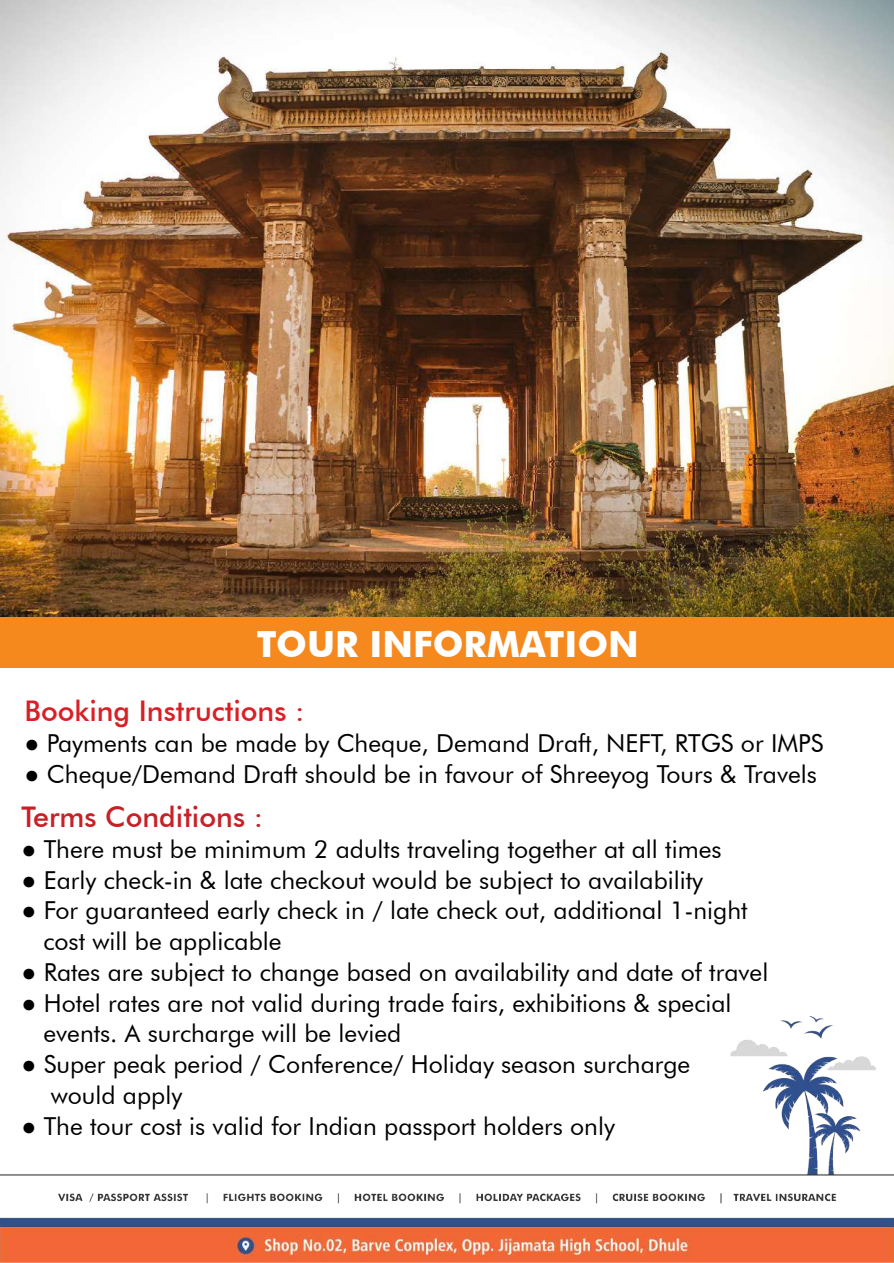
<style>
.page{position:relative;width:894px;height:1263px;background:#fff}
.page>*{position:absolute;margin:0;border:0;box-sizing:border-box;transform-origin:0 0}
.t1{font:700 36px "Futura BT";color:#fff}
.t2{font:500 28.5px "Futura BT";color:#d92026}
.t3{font:500 28.5px "Futura BT";color:#c82026}
.t4{font:24.75px/30.8px "Futura BT";color:#000}
.s1{font-family:"Arial"}
</style>
<div class="page">
<img style="left:0;top:0;width:893px;height:617px">
<div style="left:0;top:617px;width:893px;height:51px;background:#f6891e"></div>
<img style="left:0;top:1016px;width:893px;height:247px">
<h1 class="t1" style="left:257px;top:630px;width:383px">TOUR INFORMATION</h1>
<p class="t2" style="left:25px;top:700px;width:281px">Booking Instructions :</p>
<p class="t4" style="left:25px;top:730px;width:800px"><span class="s1">●</span> Payments can be made by Cheque, Demand Draft, NEFT, RTGS or IMPS</p>
<p class="t4" style="left:25px;top:761px;width:793px"><span class="s1">●</span> Cheque/Demand Draft should be in favour of Shreeyog Tours &amp; Travels</p>
<p class="t3" style="left:21px;top:805px;width:243px">Terms Conditions :</p>
<p class="t4" style="left:21px;top:836px;width:701px"><span class="s1">●</span> There must be minimum 2 adults traveling together at all times</p>
<p class="t4" style="left:21px;top:867px;width:683px"><span class="s1">●</span> Early check-in &amp; late checkout would be subject to availability</p>
<p class="t4" style="left:43px;top:897px;width:705px;text-indent:-22px"><span class="s1">●</span> For guaranteed early check in / late check out, additional 1-night cost will be applicable</p>
<p class="t4" style="left:21px;top:959px;width:748px"><span class="s1">●</span> Rates are subject to change based on availability and date of travel</p>
<p class="t4" style="left:43px;top:990px;width:689px;text-indent:-22px"><span class="s1">●</span> Hotel rates are not valid during trade fairs, exhibitions &amp; special events. A surcharge will be levied</p>
<p class="t4" style="left:51px;top:1051px;width:641px;text-indent:-29px"><span class="s1">●</span> Super peak period / Conference/ Holiday season surcharge would apply</p>
<p class="t4" style="left:21px;top:1113px;width:594px"><span class="s1">●</span> The tour cost is valid for Indian passport holders only</p>
</div>
